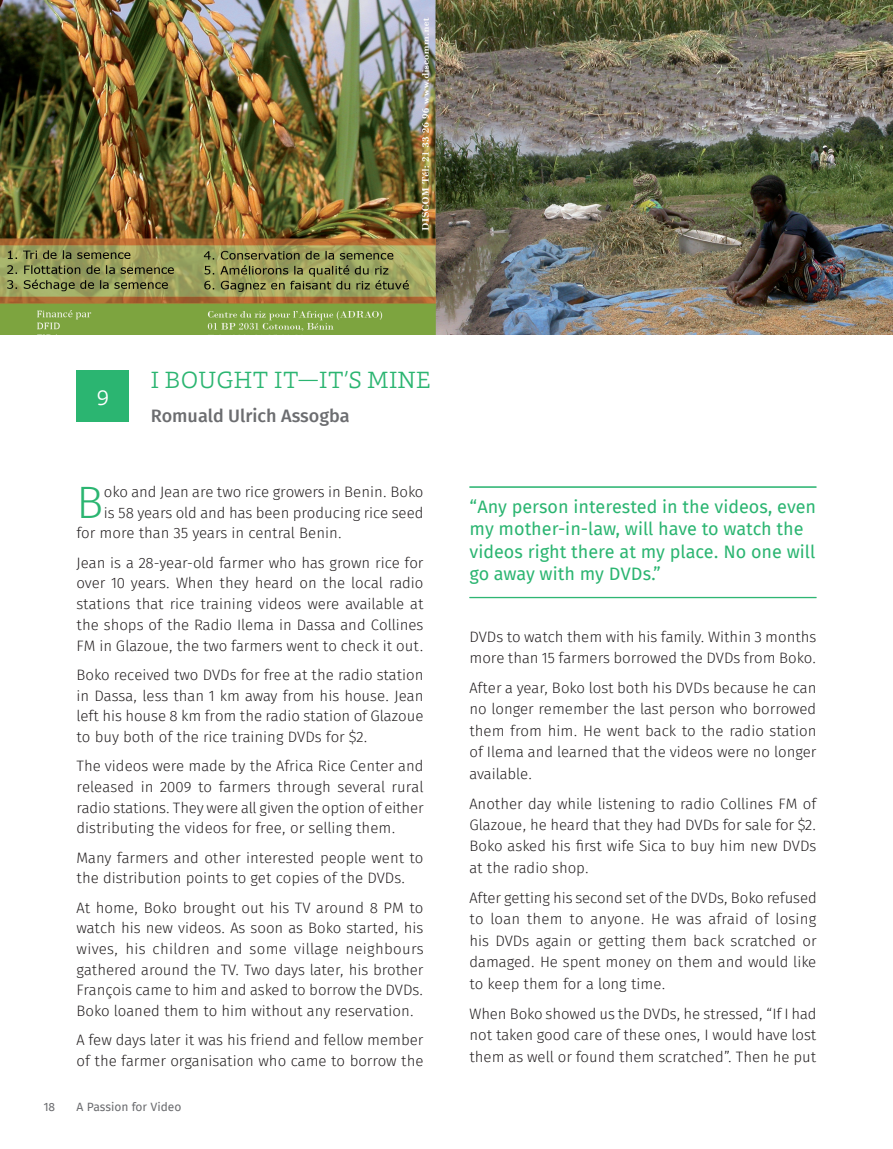
<style>
.page{position:relative;width:893px;height:1149px;background:#fff}
.page>*{position:absolute;margin:0;border:0;box-sizing:border-box;transform-origin:0 0}
.Body_text_10_12{font:300 45.15px "Fira Sans";color:#2bb571}
.t1{font:300 24px "Foro Rounded";letter-spacing:.01em;color:#2bb571}
.Headings_30{font:300 22.5px "Foro Rounded";color:#fff}
.Callout{font:18px/22.5px "Fira Sans";color:#2bb571}
._00-B-level{font:500 18px "Fira Sans";color:#6c6d70}
.Body_text_10_12-2{font:300 15px/20.7px "Fira Sans";color:#231f20;text-align:justify}
.t2{font:12px "Fira Sans";color:#6c6d70}
</style>
<div class="page">
<div style="left:77px;top:370px;width:52px;height:52px;background:#2bb571"></div>
<img style="left:0;top:0;width:893px;height:335px">
<hr style="left:469px;top:486px;width:347px;height:1px;background:#2bb571">
<hr style="left:469px;top:487px;width:347px;height:1px;background:#2bb571">
<hr style="left:469px;top:597px;width:347px;height:1px;background:#2bb571">
<p class="Headings_30" style="left:97px;top:382px;width:14px">9</p>
<p class="t1" style="left:151px;top:364px;width:281px">I BOUGHT IT—IT’S MINE</p>
<p class="_00-B-level" style="left:151px;top:403px;width:200px">Romuald Ulrich Assogba</p>
<p class="Body_text_10_12" style="left:77px;top:470px;width:29px">B</p>
<p class="Body_text_10_12-2" style="left:104px;top:482px;width:321px">oko and Jean are two rice growers in Benin. Boko</p>
<p class="Body_text_10_12-2" style="left:104px;top:503px;width:321px">is 58 years old and has been producing rice seed</p>
<p class="Body_text_10_12-2" style="left:77px;top:524px;width:267px">for more than 35 years in central Benin.</p>
<p class="Body_text_10_12-2" style="left:77px;top:553px;width:348px">Jean is a 28-year-old farmer who has grown rice for over 10 years. When they heard on the local radio stations that rice training videos were available at the shops of the Radio Ilema in Dassa and Collines FM in Glazoue, the two farmers went to check it out.</p>
<p class="Body_text_10_12-2" style="left:77px;top:665px;width:348px">Boko received two DVDs for free at the radio station in Dassa, less than 1 km away from his house. Jean left his house 8 km from the radio station of Glazoue to buy both of the rice training DVDs for $2.</p>
<p class="Body_text_10_12-2" style="left:77px;top:756px;width:349px">The videos were made by the Africa Rice Center and released in 2009 to farmers through several rural radio stations. They were all given the option of either distributing the videos for free, or selling them.</p>
<p class="Body_text_10_12-2" style="left:77px;top:847px;width:348px">Many farmers and other interested people went to the distribution points to get copies of the DVDs.</p>
<p class="Body_text_10_12-2" style="left:77px;top:897px;width:349px">At home, Boko brought out his TV around 8 PM to watch his new videos. As soon as Boko started, his wives, his children and some village neighbours gathered around the TV. Two days later, his brother François came to him and asked to borrow the DVDs.<br>Boko loaned them to him without any reservation.</p>
<p class="Body_text_10_12-2" style="left:77px;top:1030px;width:348px">A few days later it was his friend and fellow member of the farmer organisation who came to borrow the</p>
<p class="t2" style="left:44px;top:1097px;width:13px">18</p>
<p class="t2" style="left:77px;top:1097px;width:106px">A Passion for Video</p>
<p class="Callout" style="left:469px;top:496px;width:348px">“Any person interested in the videos, even my mother-in-law, will have to watch the videos right there at my place. No one will go away with my DVDs.”</p>
<p class="Body_text_10_12-2" style="left:469px;top:627px;width:348px">DVDs to watch them with his family. Within 3 months more than 15 farmers borrowed the DVDs from Boko.</p>
<p class="Body_text_10_12-2" style="left:469px;top:677px;width:348px;line-height:21.5px">After a year, Boko lost both his DVDs because he can no longer remember the last person who borrowed them from him. He went back to the radio station of Ilema and learned that the videos were no longer available.</p>
<p class="Body_text_10_12-2" style="left:469px;top:793px;width:348px;line-height:21.5px">Another day while listening to radio Collines FM of Glazoue, he heard that they had DVDs for sale for $2.<br>Boko asked his first wife Sica to buy him new DVDs at the radio shop.</p>
<p class="Body_text_10_12-2" style="left:469px;top:887px;width:349px;line-height:21.5px">After getting his second set of the DVDs, Boko refused to loan them to anyone. He was afraid of losing his DVDs again or getting them back scratched or damaged. He spent money on them and would like to keep them for a long time.</p>
<p class="Body_text_10_12-2" style="left:469px;top:1003px;width:349px;line-height:21.5px">When Boko showed us the DVDs, he stressed, “If I had not taken good care of these ones, I would have lost them as well or found them scratched”. Then he put</p>
</div>
